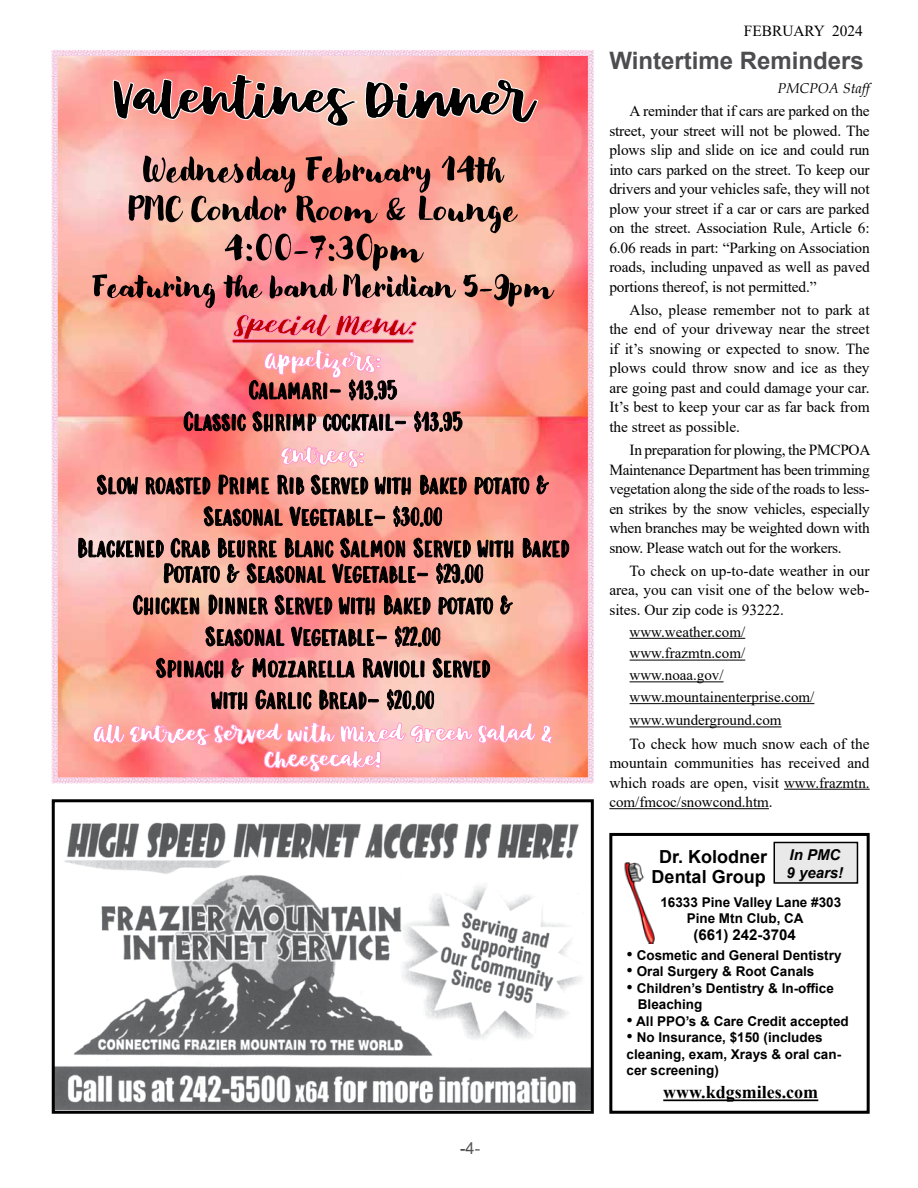
<style>
.page{position:relative;width:918px;height:1188px;background:#fff}
.page>*{position:absolute;margin:0;border:0;box-sizing:border-box;transform-origin:0 0}
.t1{font:700 24px "Arial";color:#4d4d4f}
.t2{font:700 18px/20px "Arial";color:#000;text-align:center}
.t3{font:700 18px "Times New Roman";color:#000}
.t4{font:16.5px "Arial";color:#000}
.t5{font:15.3px/19.5px "Times New Roman";color:#000;text-align:justify}
.t6{font:15px/21.8px "Times New Roman";color:#000}
.t7{font:700 15px "Arial";color:#000}
.t8{font:italic 700 15px/18px "Arial";color:#000}
.t9{font:italic 14.25px "Book Antiqua";color:#000}
.t10{font:700 13.5px/16.5px "Arial";color:#000}
.s1{font-size:15px}
.s2{font-size:15.3px}
.s3{font-family:"Times New Roman";font-weight:400;font-size:18px}
</style>
<div class="page">
<img style="left:56px;top:822px;width:534px;height:288px">
<div style="left:52px;top:799px;width:542px;height:315px;border:3px solid #000"></div>
<img style="left:624px;top:863px;width:31px;height:80px">
<div style="left:609px;top:833px;width:261px;height:281px;border:3px solid #000"></div>
<hr style="left:663px;top:1099px;width:155px;height:2px;background:#000">
<div style="left:774px;top:842px;width:83px;height:41px;background:#e9e9ea"></div>
<div style="left:774px;top:842px;width:84px;height:42px;border:2px solid #000"></div>
<hr style="left:630px;top:638px;width:115px;height:1px;background:#000">
<hr style="left:630px;top:660px;width:115px;height:1px;background:#000">
<hr style="left:630px;top:681px;width:94px;height:1px;background:#000">
<hr style="left:630px;top:703px;width:184px;height:1px;background:#000">
<hr style="left:630px;top:727px;width:152px;height:1px;background:#000">
<hr style="left:784px;top:789px;width:86px;height:1px;background:#000">
<hr style="left:609px;top:808px;width:160px;height:1px;background:#000">
<img style="left:52px;top:50px;width:542px;height:733px">
<svg style="left:112px;top:73px;width:427px;height:59px;background:#be847d"></svg>
<svg style="left:92px;top:156px;width:462px;height:185px;background:#d28c82"></svg>
<svg style="left:249px;top:348px;width:148px;height:53px;background:#ce8c8d"></svg>
<img style="left:183px;top:410px;width:223px;height:22px">
<svg style="left:414px;top:406px;width:49px;height:26px"></svg>
<svg style="left:280px;top:446px;width:85px;height:22px;background:#fcc5cd"></svg>
<svg style="left:97px;top:474px;width:452px;height:21px;background:#875850"></svg>
<svg style="left:203px;top:505px;width:183px;height:22px;background:#8c5850"></svg>
<svg style="left:393px;top:506px;width:49px;height:22px"></svg>
<svg style="left:78px;top:537px;width:492px;height:48px;background:#a77168"></svg>
<svg style="left:133px;top:594px;width:380px;height:23px;background:#90625a"></svg>
<svg style="left:205px;top:626px;width:182px;height:21px;background:#865553"></svg>
<svg style="left:395px;top:626px;width:46px;height:21px"></svg>
<svg style="left:155px;top:657px;width:336px;height:22px;background:#8c5d5a"></svg>
<svg style="left:211px;top:689px;width:168px;height:21px;background:#89605c"></svg>
<svg style="left:387px;top:689px;width:48px;height:23px"></svg>
<svg style="left:92px;top:722px;width:461px;height:50px;background:#fda9ad"></svg>
<p class="t4" style="left:460px;top:1137px;width:22px">-4-</p>
<p class="t5" style="left:744px;top:20px;width:121px">FEBRUARY 2024</p>
<h1 class="t1" style="left:609px;top:44px;width:256px">Wintertime Reminders</h1>
<p class="t9" style="left:777px;top:78px;width:94px">PMCPOA Staff</p>
<p class="t5" style="left:609px;top:101px;width:262px;text-indent:20px">A reminder that if cars are parked on the street, your street will not be plowed. The plows slip and slide on ice and could run into cars parked on the street. To keep our drivers and your vehicles safe, they will not plow your street if a car or cars are parked on the street. Association Rule, Article 6:<br>6.06 reads in part: “Parking on Association roads, including unpaved as well as paved portions thereof, is not permitted.”</p>
<p class="t5" style="left:609px;top:299px;width:262px;text-indent:20px">Also, please remember not to park at the end of your driveway near the street if it’s snowing or expected to snow. The plows could throw snow and ice as they are going past and could damage your car.<br>It’s best to keep your car as far back from the street as possible.</p>
<p class="t5" style="left:609px;top:440px;width:263px;text-indent:20px">In preparation for plowing, the PMCPOA Maintenance Department has been trimming vegetation along the side of the roads to less&shy;en strikes by the snow vehicles, especially when branches may be weighted down with snow. Please watch out for the workers.</p>
<p class="t5" style="left:609px;top:560px;width:262px;text-indent:20px">To check on up-to-date weather in our area, you can visit one of the below web&shy;sites. Our zip code is 93222.</p>
<p class="t6" style="left:630px;top:620px;width:186px">www.weather.com/ www.frazmtn.com/ www.noaa.gov/ www.mountainenterprise.com/</p>
<p class="t6" style="left:630px;top:709px;width:154px">www.wunderground.com</p>
<p class="t5" style="left:609px;top:733px;width:262px;text-indent:20px">To check how much snow each of the mountain communities has received and which roads are open, visit <span class="s1">www.frazmtn.</span></p>
<p class="t6" style="left:609px;top:791px;width:165px">com/fmcoc/snowcond.htm<span class="s2">.</span></p>
<p class="t8" style="left:787px;top:846px;width:58px">In PMC<br>9 years!</p>
<p class="t2" style="left:652px;top:847px;width:117px">Dr. Kolodner<br>Dental Group</p>
<p class="t10" style="left:687px;top:894px;width:156px;text-indent:-26px">16333 Pine Valley Lane #303<br>Pine Mtn Club, CA</p>
<p class="t7" style="left:693px;top:924px;width:104px">(661) 242-3704</p>
<p class="t10" style="left:627px;top:947px;width:216px"><span class="s3">•</span> Cosmetic and General Dentistry</p>
<p class="t10" style="left:627px;top:963px;width:189px"><span class="s3">•</span> Oral Surgery &amp; Root Canals</p>
<p class="t10" style="left:638px;top:980px;width:197px;text-indent:-11px"><span class="s3">•</span> Children’s Dentistry &amp; ln-office<br>Bleaching</p>
<p class="t10" style="left:627px;top:1013px;width:224px"><span class="s3">•</span> All PPO’s &amp; Care Credit accepted</p>
<p class="t10" style="left:627px;top:1029px;width:216px"><span class="s3">•</span> No Insurance, $150 (includes cleaning, exam, Xrays &amp; oral can&shy;cer screening)</p>
<p class="t3" style="left:663px;top:1079px;width:157px">www.kdgsmiles.com</p>
</div>
